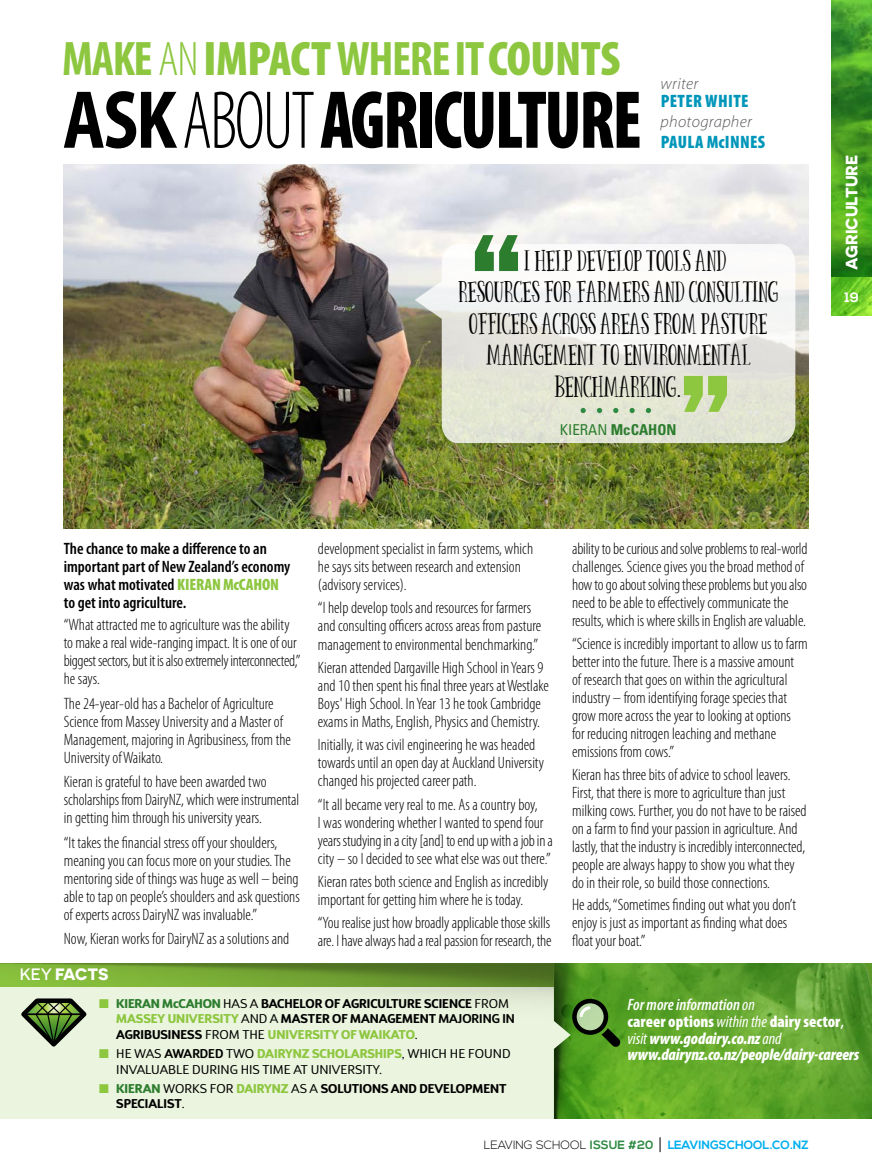
<style>
.page{position:relative;width:872px;height:1170px;background:#fff}
.page>*{position:absolute;margin:0;border:0;box-sizing:border-box;transform-origin:0 0}
.t1{font:900 condensed 82.8px "Myriad Pro";letter-spacing:-.03em;color:#000;scale:.86 1}
.t2{font:900 condensed 48.75px "Myriad Pro";letter-spacing:-.01em;color:#8dc63f}
.t3{font:25.5px/31.5px "Panda Tired Caps";color:#000;text-align:center}
.t4{font:900 condensed 18px "Myriad Pro";letter-spacing:.02em;color:#0096ba}
.t5{font:300 condensed 16.5px/18px "Myriad Pro";color:#000}
.t6{font:italic 900 condensed 16.5px/17px "Myriad Pro";letter-spacing:-.01em;color:#fff}
.t7{font:600 condensed 16.5px/18px "Myriad Pro";color:#000}
.t8{font:700 16.5px "Novecentosanswide";color:#fff}
.t9{font:italic 300 16.5px "Myriad Pro";letter-spacing:.02em;color:#58595b}
.t10{font:700 condensed 15px "Univers";color:#2d7d2f}
.t11{font:700 13.5px "Nexa";color:#fff}
.t12{font:700 12.75px/15.8px "D Sari";color:#000}
.t13{font:12.75px/15.8px "D Sari";color:#000}
.t14{font:700 12px "Nexa";color:#00aeef}
.s1{font-weight:700}
.s2{font-weight:300}
.s3{font-weight:700;font-stretch:semi-condensed}
.s4{font-family:"Univers";font-weight:300;font-stretch:condensed}
.s5{font-weight:400}
.s6{font-weight:900;color:#8dc63f}
.s7{font-weight:500}
.s8{color:#8dc63f}
.s9{font-weight:800;color:#2d7d2f}
.s10{font-weight:800;color:#8dc63f}
.s11{font-weight:600}
.s12{font-style:normal}
.s13{font-weight:600;font-style:normal}
.s14{font-weight:300;color:#000}
.s15{color:#2f8b43}
.s16{font-weight:300;font-size:18px;color:#000}
</style>
<div class="page">
<svg style="left:594px;top:963px;width:278px;height:155px;background:#60a52c"></svg>
<img style="left:570px;top:963px;width:24px;height:155px">
<img style="left:64px;top:164px;width:689px;height:365px">
<img style="left:753px;top:164px;width:55px;height:365px">
<img style="left:831px;top:0;width:41px;height:277px">
<img style="left:831px;top:277px;width:41px;height:38px">
<div style="left:0;top:1100px;width:570px;height:18px;background:#ebf4de"></div>
<svg style="left:572px;top:998px;width:48px;height:49px;background:#57843a"></svg>
<img style="left:0;top:963px;width:570px;height:137px">
<svg style="left:415px;top:244px;width:380px;height:199px"></svg>
<svg style="left:475px;top:235px;width:43px;height:36px"></svg>
<svg style="left:684px;top:376px;width:43px;height:36px;background:#a6ce6b"></svg>
<svg style="left:580px;top:408px;width:6px;height:5px"></svg>
<svg style="left:597px;top:408px;width:5px;height:5px"></svg>
<svg style="left:613px;top:408px;width:5px;height:5px"></svg>
<svg style="left:629px;top:408px;width:5px;height:5px"></svg>
<svg style="left:646px;top:408px;width:5px;height:5px"></svg>
<h2 class="t2" style="left:62px;top:28px;width:559px"><span class="s1">MAKE</span> <span class="s2">AN</span>IMPACT <span class="s1">WHERE IT</span> COUNTS</h2>
<h1 class="t1" style="left:63px;top:67px;width:675px"><span class="s3">ASK</span> <span class="s2">ABOUT</span>AGRICULTURE</h1>
<p class="t9" style="left:660px;top:74px;width:39px">writer</p>
<p class="t4" style="left:661px;top:90px;width:89px">PETER WHITE</p>
<p class="t9" style="left:660px;top:112px;width:93px">photographer</p>
<p class="t4" style="left:661px;top:130px;width:106px">PAULA McINNES</p>
<h3 class="t3" style="left:458px;top:246px;width:321px">I HELP DEVELOP TOOLS AND<br>RESOURCES FOR FARMERS AND CONSULTING<br>OFFICERS ACROSS AREAS FROM PASTURE<br>MANAGEMENT TO ENVIRONMENTAL<br>BENCHMARKING<span class="s4">.</span></h3>
<p class="t10" style="left:560px;top:420px;width:118px"><span class="s5">KIERAN</span> McCAHON</p>
<p class="t8" style="left:841px;top:270px;width:117px;rotate:-90deg">AGRICULTURE</p>
<p class="t11" style="left:844px;top:289px;width:16px">19</p>
<p class="t7" style="left:64px;top:539px;width:228px">The chance to make a difference to an important part of New Zealand’s economy was what motivated <span class="s6">KIERAN McCAHON </span>to get into agriculture.</p>
<p class="t5" style="left:64px;top:616px;width:238px">“What attracted me to agriculture was the ability to make a real wide-ranging impact. It is one of our biggest sectors, but it is also extremely interconnected,” he says.</p>
<p class="t5" style="left:64px;top:694px;width:229px">The 24-year-old has a Bachelor of Agriculture Science from Massey University and a Master of Management, majoring in Agribusiness, from the University of Waikato.</p>
<p class="t5" style="left:64px;top:772px;width:237px">Kieran is grateful to have been awarded two scholarships from DairyNZ, which were instrumental in getting him through his university years.</p>
<p class="t5" style="left:64px;top:833px;width:237px">“It takes the financial stress off your shoulders, meaning you can focus more on your studies. The mentoring side of things was huge as well – being able to tap on people’s shoulders and ask questions of experts across DairyNZ was invaluable.”</p>
<p class="t5" style="left:64px;top:929px;width:227px">Now, Kieran works for DairyNZ as a solutions and</p>
<p class="t8" style="left:20px;top:964px;width:90px"><span class="s7">KEY</span> FACTS</p>
<p class="t5" style="left:318px;top:539px;width:217px">development specialist in farm systems, which he says sits between research and extension (advisory services).</p>
<p class="t5" style="left:318px;top:599px;width:225px">“I help develop tools and resources for farmers and consulting officers across areas from pasture management to environmental benchmarking.”</p>
<p class="t5" style="left:318px;top:658px;width:232px">Kieran attended Dargaville High School in Years 9 and 10 then spent his final three years at Westlake Boys' High School. In Year 13 he took Cambridge exams in Maths, English, Physics and Chemistry.</p>
<p class="t5" style="left:318px;top:735px;width:228px">Initially, it was civil engineering he was headed towards until an open day at Auckland University changed his projected career path.</p>
<p class="t5" style="left:318px;top:795px;width:236px">“It all became very real to me. As a country boy,<br>I was wondering whether I wanted to spend four years studying in a city [and] to end up with a job in a city – so I decided to see what else was out there.”</p>
<p class="t5" style="left:318px;top:872px;width:232px">Kieran rates both science and English as incredibly important for getting him where he is today.</p>
<p class="t5" style="left:318px;top:913px;width:235px">“You realise just how broadly applicable those skills are. I have always had a real passion for research, the</p>
<p class="t5" style="left:572px;top:539px;width:237px">ability to be curious and solve problems to real-world challenges. Science gives you the broad method of how to go about solving these problems but you also need to be able to effectively communicate the results, which is where skills in English are valuable.</p>
<p class="t5" style="left:572px;top:634px;width:237px">“Science is incredibly important to allow us to farm better into the future. There is a massive amount<br>of research that goes on within the agricultural industry – from identifying forage species that grow more across the year to looking at options for reducing nitrogen leaching and methane emissions from cows.”</p>
<p class="t5" style="left:572px;top:765px;width:236px">Kieran has three bits of advice to school leavers.<br>First, that there is more to agriculture than just milking cows. Further, you do not have to be raised on a farm to find your passion in agriculture. And lastly, that the industry is incredibly interconnected, people are always happy to show you what they do in their role, so build those connections.</p>
<p class="t5" style="left:572px;top:895px;width:225px">He adds, “Sometimes finding out what you don’t enjoy is just as important as finding what does float your boat.”</p>
<p class="t12" style="left:116px;top:994px;width:400px;text-indent:-17px"><span class="s8">■</span> <span class="s9">KIERAN McCAHON</span> <span class="s5">HAS A</span> BACHELOR OF AGRICULTURE SCIENCE <span class="s5">FROM<br></span><span class="s10">MASSEY UNIVERSITY</span> <span class="s5">AND A</span> MASTER OF MANAGEMENT <span class="s11">MAJORING IN<br></span>AGRIBUSINESS <span class="s5">FROM THE</span> <span class="s10">UNIVERSITY OF WAIKATO</span><span class="s5">.</span></p>
<p class="t13" style="left:116px;top:1045px;width:396px;text-indent:-17px"><span class="s8">■</span> HE WAS <span class="s11">AWARDED</span> TWO <span class="s10">DAIRYNZ SCHOLARSHIPS</span>, WHICH HE FOUND<br>INVALUABLE DURING HIS TIME AT UNIVERSITY.</p>
<p class="t12" style="left:116px;top:1080px;width:392px;text-indent:-17px"><span class="s8">■</span> <span class="s9">KIERAN</span> <span class="s5">WORKS FOR</span> <span class="s10">DAIRYNZ</span> <span class="s5">AS A</span> SOLUTIONS AND DEVELOPMENT<br>SPECIALIST<span class="s5">.</span></p>
<p class="t6" style="left:627px;top:995px;width:233px"><span class="s11">For more information</span> <span class="s5">on<br></span><span class="s12">career options</span> <span class="s5">within the</span> <span class="s12">dairy sector</span><span class="s13">, </span><span class="s5">visit</span> www.godairy.co.nz <span class="s5">and </span>www.dairynz.co.nz/people/dairy-careers</p>
<p class="t14" style="left:484px;top:1137px;width:326px"><span class="s14">LEAVING SCHOOL</span> <span class="s15">ISSUE #20</span> <span class="s16">|</span> LEAVINGSCHOOL.CO.NZ</p>
</div>
